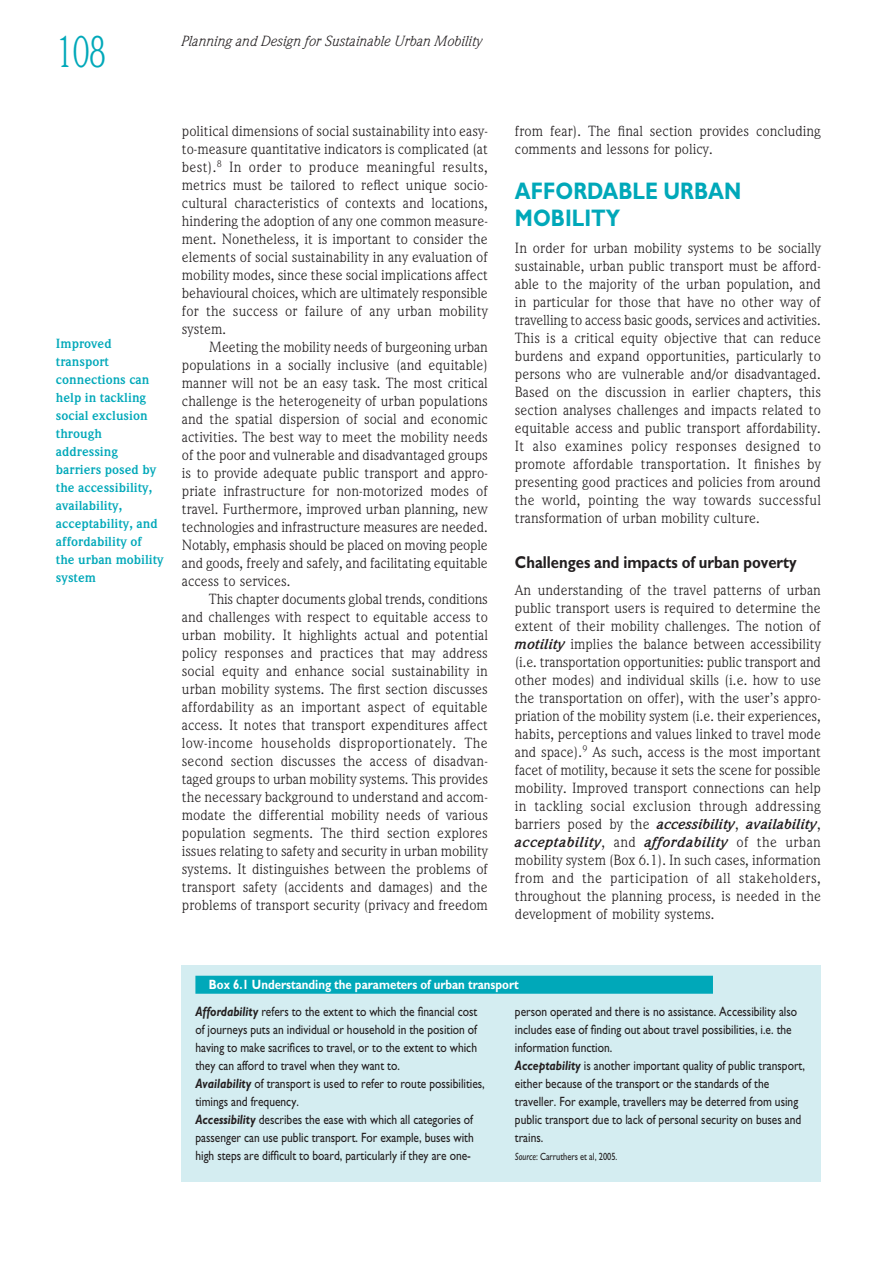
<style>
.page{position:relative;width:893px;height:1263px;background:#fff}
.page>*{position:absolute;margin:0;border:0;box-sizing:border-box;transform-origin:0 0}
.t1{font:45px "Weidemann IT Cby BT";color:#00a8b9;scale:.77 1}
.t2{font:700 24px/27px "Gill Sans";color:#00a8b9;scale:.85 1}
.t3{font:700 17.25px "Gill Sans";color:#231f20;scale:.86 1}
.t4{font:15px/18px "Weidemann IT Cby BT";color:#231f20;text-align:justify}
.t5{font:italic 15px "Weidemann IT Cby BT";color:#231f20}
.t6{font:13.5px/18px "Gill Sans";color:#231f20;scale:.85 1}
.t7{font:700 13.5px/18px "Weidemann IT Cby BT";color:#00a8b9}
.t8{font:700 13.5px "Gill Sans";color:#fff;scale:.85 1}
.t9{font:10.5px "Gill Sans";color:#231f20;scale:.8 1}
.s1{font-weight:700;font-style:italic}
.s2{font-style:italic}
</style>
<div class="page">
<div style="left:182px;top:965px;width:639px;height:216px;background:#d4edf1"></div>
<div style="left:195px;top:976px;width:518px;height:18px;background:#00a8b9"></div>
<h1 class="t1" style="left:56px;top:36px;width:67px">108</h1>
<p class="t5" style="left:182px;top:36px;width:302px">Planning and Design for Sustainable Urban Mobility</p>
<p class="t7" style="left:56px;top:336px;width:109px">Improved transport connections can help in tackling social exclusion through addressing barriers posed by the accessibility, availability, acceptability, and affordability of the urban mobility system</p>
<p class="t4" style="left:182px;top:124px;width:308px">political dimensions of social sus tain ability into easy&shy;to-measure quantitative indicators is complicated (at best).<sup>8</sup> In order to produce meaningful results, metrics must be tailored to reflect unique socio&shy;cultural characteristics of contexts and locations, hindering the adoption of any one common measure - ment. Nonetheless, it is important to consider the elements of social sus tain ability in any evaluation of mobility modes, since these social implications affect behavioural choices, which are ultimately responsible for the success or failure of any urban mobility system.</p>
<p class="t4" style="left:182px;top:340px;width:308px;text-indent:27px">Meeting the mobility needs of burgeoning urban populations in a socially inclusive (and equitable) manner will not be an easy task. The most critical challenge is the heterogeneity of urban populations and the spatial dispersion of social and economic activities. The best way to meet the mobility needs of the poor and vulnerable and dis advan taged groups is to provide adequate public trans port and appro - priate infra struc ture for non-motorized modes of travel. Further more, improved urban planning, new technologies and infra struc ture measures are needed.<br>Notably, emphasis should be placed on moving people and goods, freely and safely, and facilitating equitable access to services.</p>
<p class="t4" style="left:182px;top:592px;width:308px;text-indent:27px">This chapter documents global trends, conditions and challenges with respect to equitable access to urban mobility. It highlights actual and potential policy responses and practices that may address social equity and enhance social sus tain ability in urban mobility systems. The first section discusses affordability as an important aspect of equitable access. It notes that trans port expenditures affect low-income households disproportionately. The second section discusses the access of dis advan - taged groups to urban mobility systems. This provides the necessary background to understand and accom - modate the differential mobility needs of various population segments. The third section explores issues relating to safety and security in urban mobility systems. It distinguishes between the problems of trans port safety (accidents and damages) and the problems of trans port security (privacy and freedom</p>
<p class="t4" style="left:515px;top:124px;width:307px">from fear). The final section provides concluding comments and lessons for policy.</p>
<h2 class="t2" style="left:515px;top:180px;width:268px">AFFORDABLE URBAN<br>MOBILITY</h2>
<p class="t4" style="left:515px;top:241px;width:308px">In order for urban mobility systems to be socially sus tain able, urban public trans port must be afford&shy;able to the majority of the urban population, and in particular for those that have no other way of travelling to access basic goods, services and activities.<br>This is a critical equity objective that can reduce burdens and expand opportunities, particularly to persons who are vulnerable and/or dis advan taged.<br>Based on the discussion in earlier chapters, this section analyses challenges and impacts related to equitable access and public trans port affordability.<br>It also examines policy responses designed to promote affordable transportation. It finishes by presenting good practices and policies from around the world, pointing the way towards successful transformation of urban mobility culture.</p>
<p class="t3" style="left:515px;top:557px;width:329px">Challenges and impacts of urban poverty</p>
<p class="t4" style="left:515px;top:583px;width:308px">An understanding of the travel patterns of urban public trans port users is required to determine the extent of their mobility challenges. The notion of <span class="s1">motility</span> implies the balance between accessibility (i.e. transportation opportunities: public trans port and other modes) and individual skills (i.e. how to use the transportation on offer), with the user’s appro - priation of the mobility system (i.e. their experi ences, habits, perceptions and values linked to travel mode and space).<sup>9</sup> As such, access is the most im portant facet of motility, because it sets the scene for possible mobility. Improved trans port connections can help in tackling social exclusion through addressing barriers posed by the <span class="s1">accessibility</span>, <span class="s1">avail ability</span>, <span class="s1">acceptability</span>, and <span class="s1">affordability</span> of the urban mobility system (Box 6.1). In such cases, information from and the participation of all stakeholders, throughout the planning process, is needed in the devel op ment of mobility systems.</p>
<p class="t8" style="left:209px;top:980px;width:366px">Box 6.1 Understanding the parameters of urban transport</p>
<p class="t6" style="left:195px;top:1004px;width:342px"><span class="s1">Affordability</span> refers to the extent to which the finan cial cost of journeys puts an individual or household in the position of having to make sacrifices to travel, or to the extent to which they can afford to travel when they want to.<br><span class="s1">Availability</span> of trans port is used to refer to route possibilities, timings and frequency.<br><span class="s1">Accessibility</span> describes the ease with which all categories of passen ger can use public transport. For example, buses with high steps are difficult to board, particularly if they are one-</p>
<p class="t6" style="left:515px;top:1004px;width:343px">person operated and there is no assistance. Accessibility also includes ease of finding out about travel possibilities, i.e. the information function.<br><span class="s1">Acceptability</span> is another important quality of public transport, either because of the trans port or the standards of the traveller. For example, travellers may be deterred from using public trans port due to lack of personal security on buses and trains.</p>
<p class="t9" style="left:515px;top:1153px;width:130px"><span class="s2">Source</span>: Carruthers et al, 2005.</p>
</div>
